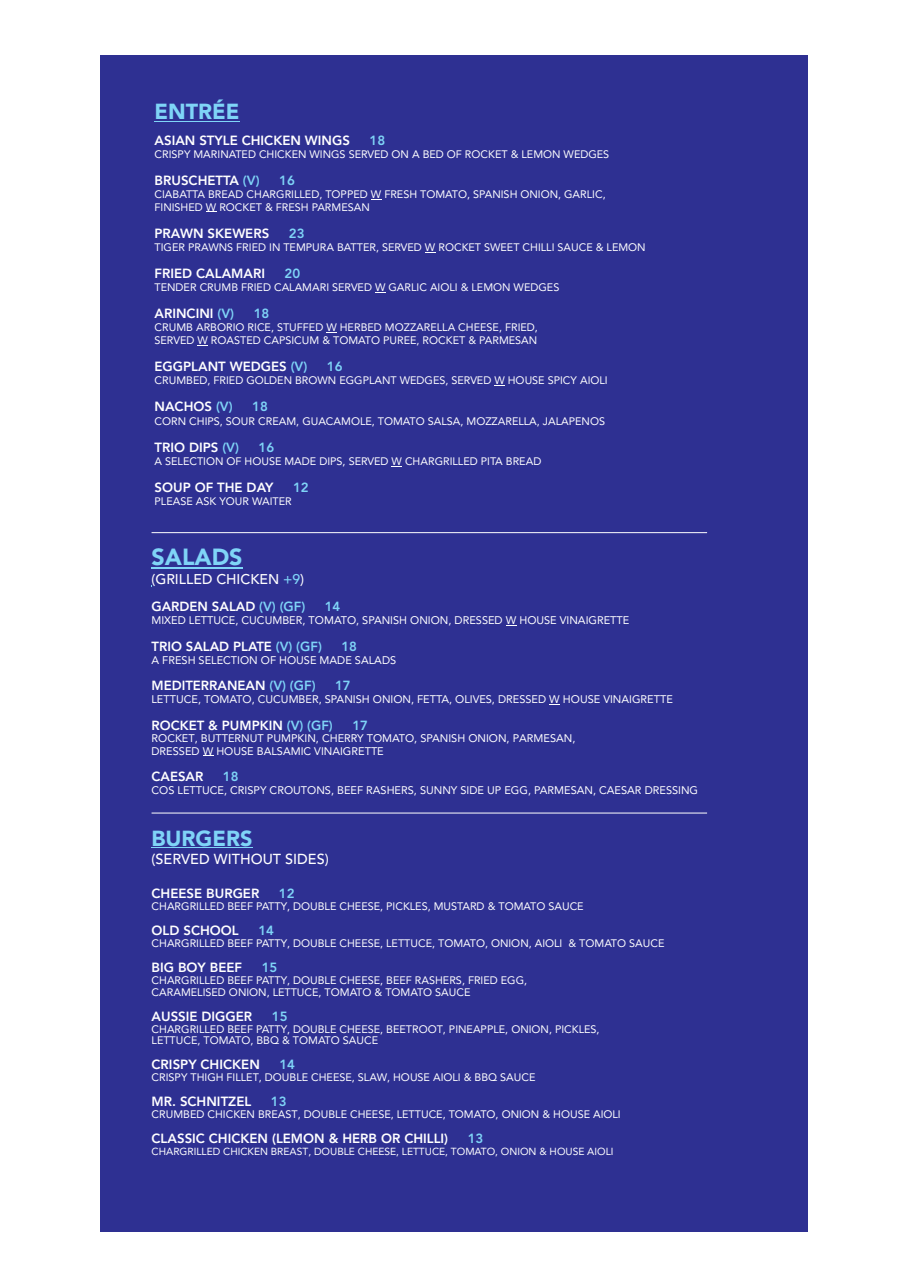
<style>
.page{position:relative;width:908px;height:1276px;background:#fff}
.page>*{position:absolute;margin:0;border:0;box-sizing:border-box;transform-origin:0 0}
.t1{font:900 23.2px "Avenir LT Std";color:#7fd4f7}
.t2{font:900 21.6px "Avenir LT Std";color:#7fd4f7}
.t3{font:500 14.4px "Avenir LT Std";color:#fff}
.t4{font:500 14px "Avenir LT Std";color:#fff}
.t5{font:800 13.2px "Avenir LT";color:#fff}
.t6{font:800 13.2px "Avenir LT";color:#7fd4f7}
.t7{font:11px/12.3px "Avenir LT";color:#fff}
.t8{font:10.8px/11.5px "Avenir LT";color:#fff}
.t9{font:10.2px "Avenir LT";color:#fff}
.s1{color:#7fd4f7}
</style>
<div class="page">
<div style="left:100px;top:55px;width:707px;height:1177px;background:#2e3092"></div>
<hr style="left:151px;top:847px;width:101px;height:1px;background:#7fd4f7">
<hr style="left:154px;top:121px;width:85px;height:1px;background:#7fd4f7">
<hr style="left:151px;top:532px;width:555px;height:1px;background:#fff">
<hr style="left:151px;top:813px;width:555px;height:1px;background:#fff">
<hr style="left:151px;top:567px;width:91px;height:1px;background:#7fd4f7">
<h2 class="t2" style="left:154px;top:103px;width:86px">ENTRÉE</h2>
<p class="t5" style="left:154px;top:135px;width:197px">ASIAN STYLE CHICKEN WINGS</p>
<p class="t6" style="left:369px;top:135px;width:17px">18</p>
<p class="t8" style="left:154px;top:149px;width:456px">CRISPY MARINATED CHICKEN WINGS SERVED ON A BED OF ROCKET &amp; LEMON WEDGES</p>
<p class="t5" style="left:154px;top:175px;width:106px">BRUSCHETTA <span class="s1">(V)</span></p>
<p class="t6" style="left:279px;top:175px;width:17px">16</p>
<p class="t8" style="left:154px;top:189px;width:452px;line-height:12.5px">CIABATTA BREAD CHARGRILLED, TOPPED W FRESH TOMATO, SPANISH ONION, GARLIC,<br>FINISHED W ROCKET &amp; FRESH PARMESAN</p>
<p class="t5" style="left:154px;top:228px;width:116px">PRAWN SKEWERS</p>
<p class="t6" style="left:289px;top:228px;width:17px">23</p>
<p class="t8" style="left:154px;top:242px;width:492px">TIGER PRAWNS FRIED IN TEMPURA BATTER, SERVED W ROCKET SWEET CHILLI SAUCE &amp; LEMON</p>
<p class="t5" style="left:154px;top:268px;width:112px">FRIED CALAMARI</p>
<p class="t6" style="left:284px;top:268px;width:17px">20</p>
<p class="t8" style="left:154px;top:283px;width:406px">TENDER CRUMB FRIED CALAMARI SERVED W GARLIC AIOLI &amp; LEMON WEDGES</p>
<p class="t5" style="left:154px;top:308px;width:81px">ARINCINI <span class="s1">(V)</span></p>
<p class="t6" style="left:253px;top:308px;width:17px">18</p>
<p class="t8" style="left:154px;top:322px;width:384px;line-height:12.5px">CRUMB ARBORIO RICE, STUFFED W HERBED MOZZARELLA CHEESE, FRIED,<br>SERVED W ROASTED CAPSICUM &amp; TOMATO PUREE, ROCKET &amp; PARMESAN</p>
<p class="t5" style="left:154px;top:361px;width:154px">EGGPLANT WEDGES <span class="s1">(V)</span></p>
<p class="t6" style="left:327px;top:361px;width:17px">16</p>
<p class="t8" style="left:154px;top:376px;width:454px">CRUMBED, FRIED GOLDEN BROWN EGGPLANT WEDGES, SERVED W HOUSE SPICY AIOLI</p>
<p class="t5" style="left:154px;top:401px;width:80px">NACHOS <span class="s1">(V)</span></p>
<p class="t6" style="left:252px;top:401px;width:17px">18</p>
<p class="t8" style="left:154px;top:416px;width:452px">CORN CHIPS, SOUR CREAM, GUACAMOLE, TOMATO SALSA, MOZZARELLA, JALAPENOS</p>
<p class="t5" style="left:154px;top:442px;width:86px">TRIO DIPS <span class="s1">(V)</span></p>
<p class="t6" style="left:258px;top:442px;width:17px">16</p>
<p class="t8" style="left:154px;top:456px;width:388px">A SELECTION OF HOUSE MADE DIPS, SERVED W CHARGRILLED PITA BREAD</p>
<p class="t5" style="left:154px;top:482px;width:120px">SOUP OF THE DAY</p>
<p class="t6" style="left:293px;top:482px;width:17px">12</p>
<p class="t8" style="left:154px;top:496px;width:139px">PLEASE ASK YOUR WAITER</p>
<h1 class="t1" style="left:151px;top:547px;width:93px">SALADS</h1>
<p class="t4" style="left:151px;top:573px;width:154px">(GRILLED CHICKEN <span class="s1">+9</span>)</p>
<p class="t5" style="left:151px;top:601px;width:155px">GARDEN SALAD <span class="s1">(V) (GF)</span></p>
<p class="t6" style="left:324px;top:601px;width:17px">14</p>
<p class="t7" style="left:151px;top:615px;width:479px">MIXED LETTUCE, CUCUMBER, TOMATO, SPANISH ONION, DRESSED W HOUSE VINAIGRETTE</p>
<p class="t5" style="left:151px;top:641px;width:172px">TRIO SALAD PLATE <span class="s1">(V) (GF)</span></p>
<p class="t6" style="left:341px;top:641px;width:17px">18</p>
<p class="t7" style="left:151px;top:654px;width:246px">A FRESH SELECTION OF HOUSE MADE SALADS</p>
<p class="t5" style="left:151px;top:680px;width:165px">MEDITERRANEAN <span class="s1">(V) (GF)</span></p>
<p class="t6" style="left:335px;top:680px;width:17px">17</p>
<p class="t7" style="left:151px;top:694px;width:522px">LETTUCE, TOMATO, CUCUMBER, SPANISH ONION, FETTA, OLIVES, DRESSED W HOUSE VINAIGRETTE</p>
<p class="t5" style="left:151px;top:719px;width:183px">ROCKET &amp; PUMPKIN <span class="s1">(V) (GF)</span></p>
<p class="t6" style="left:352px;top:719px;width:17px">17</p>
<p class="t7" style="left:151px;top:733px;width:425px">ROCKET, BUTTERNUT PUMPKIN, CHERRY TOMATO, SPANISH ONION, PARMESAN,<br>DRESSED W HOUSE BALSAMIC VINAIGRETTE</p>
<p class="t5" style="left:151px;top:771px;width:53px">CAESAR</p>
<p class="t6" style="left:223px;top:771px;width:17px">18</p>
<p class="t7" style="left:151px;top:785px;width:548px">COS LETTUCE, CRISPY CROUTONS, BEEF RASHERS, SUNNY SIDE UP EGG, PARMESAN, CAESAR DRESSING</p>
<h2 class="t2" style="left:151px;top:829px;width:102px">BURGERS</h2>
<h3 class="t3" style="left:151px;top:853px;width:179px">(SERVED WITHOUT SIDES)</h3>
<p class="t5" style="left:151px;top:888px;width:109px">CHEESE BURGER</p>
<p class="t6" style="left:279px;top:888px;width:17px">12</p>
<p class="t8" style="left:151px;top:901px;width:433px">CHARGRILLED BEEF PATTY, DOUBLE CHEESE, PICKLES, MUSTARD &amp; TOMATO SAUCE</p>
<p class="t5" style="left:151px;top:925px;width:89px">OLD SCHOOL</p>
<p class="t6" style="left:258px;top:925px;width:17px">14</p>
<p class="t8" style="left:151px;top:938px;width:514px">CHARGRILLED BEEF PATTY, DOUBLE CHEESE, LETTUCE, TOMATO, ONION, AIOLI &amp; TOMATO SAUCE</p>
<p class="t5" style="left:151px;top:962px;width:92px">BIG BOY BEEF</p>
<p class="t6" style="left:262px;top:962px;width:17px">15</p>
<p class="t8" style="left:151px;top:975px;width:377px">CHARGRILLED BEEF PATTY, DOUBLE CHEESE, BEEF RASHERS, FRIED EGG,<br>CARAMELISED ONION, LETTUCE, TOMATO &amp; TOMATO SAUCE</p>
<p class="t5" style="left:151px;top:1010px;width:102px">AUSSIE DIGGER</p>
<p class="t6" style="left:272px;top:1010px;width:17px">15</p>
<p class="t8" style="left:151px;top:1024px;width:449px">CHARGRILLED BEEF PATTY, DOUBLE CHEESE, BEETROOT, PINEAPPLE, ONION, PICKLES,<br>LETTUCE, TOMATO, BBQ &amp; TOMATO SAUCE</p>
<p class="t5" style="left:151px;top:1059px;width:110px">CRISPY CHICKEN</p>
<p class="t6" style="left:279px;top:1059px;width:17px">14</p>
<p class="t8" style="left:151px;top:1072px;width:385px">CRISPY THIGH FILLET, DOUBLE CHEESE, SLAW, HOUSE AIOLI &amp; BBQ SAUCE</p>
<p class="t5" style="left:151px;top:1096px;width:101px">MR. SCHNITZEL</p>
<p class="t6" style="left:271px;top:1096px;width:17px">13</p>
<p class="t8" style="left:151px;top:1109px;width:470px">CRUMBED CHICKEN BREAST, DOUBLE CHEESE, LETTUCE, TOMATO, ONION &amp; HOUSE AIOLI</p>
<p class="t5" style="left:151px;top:1133px;width:298px">CLASSIC CHICKEN (LEMON &amp; HERB OR CHILLI)</p>
<p class="t6" style="left:467px;top:1133px;width:17px">13</p>
<p class="t9" style="left:151px;top:1147px;width:463px">CHARGRILLED CHICKEN BREAST, DOUBLE CHEESE, LETTUCE, TOMATO, ONION &amp; HOUSE AIOLI</p>
</div>
